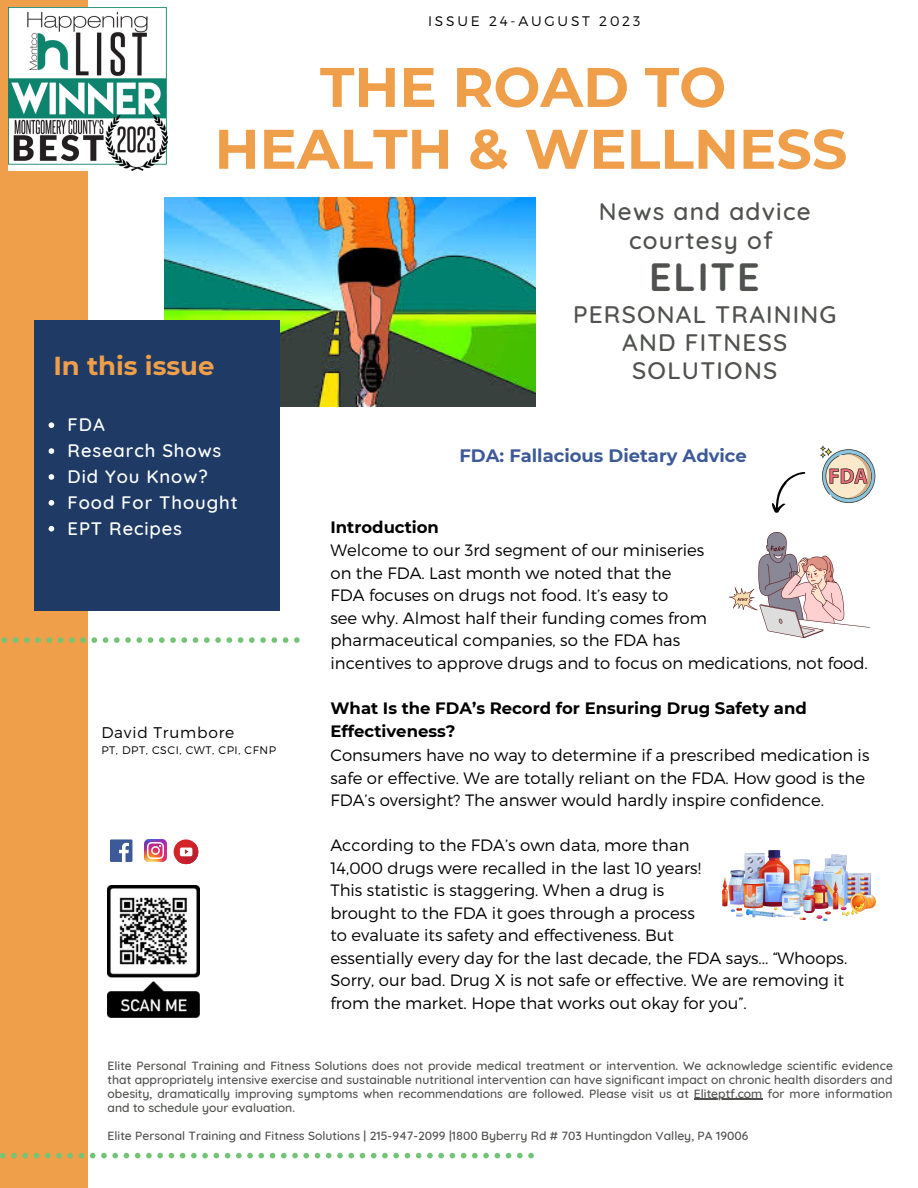
<style>
.page{position:relative;width:918px;height:1188px;background:#fff}
.page>*{position:absolute;margin:0;border:0;box-sizing:border-box;transform-origin:0 0}
.t1{font:700 55.65px "Montserrat";color:#ef9e4a}
.t2{font:700 39.3px "Quicksand";letter-spacing:.05em;color:#4f524e}
.t3{font:700 25.95px "Montserrat";color:#ef9e4a}
.t4{font:500 24.3px/28.2px "Quicksand";letter-spacing:.05em;color:#4f524e;text-align:center}
.t5{font:500 18.45px "Quicksand";letter-spacing:.05em;color:#fefffe}
.t6{font:700 18px "Montserrat";color:#3d5a98}
.t7{font:300 16.5px/22.5px "Montserrat";color:#000}
.t8{font:700 16.5px/23.7px "Montserrat";color:#000}
.t9{font:300 15.45px "Montserrat";letter-spacing:.05em;color:#000}
.t10{font:300 13.8px "Montserrat";letter-spacing:.2em;color:#000}
.t11{font:500 12.15px/14.1px "Quicksand";color:#4f524e;text-align:justify}
.t12{font:300 10.95px "Montserrat";letter-spacing:.05em;color:#000}
</style>
<div class="page">
<div style="left:0;top:0;width:88px;height:1188px;background:#ef9e4a"></div>
<img style="left:164px;top:198px;width:371px;height:208px">
<div style="left:35px;top:320px;width:245px;height:291px;background:#1f3b65"></div>
<svg style="left:1px;top:637px;width:299px;height:6px"></svg>
<div style="left:110px;top:839px;width:22px;height:23px;background:#3d5a98"></div>
<svg style="left:119px;top:843px;width:10px;height:19px"></svg>
<img style="left:144px;top:839px;width:23px;height:23px">
<svg style="left:174px;top:839px;width:24px;height:25px"></svg>
<svg style="left:177px;top:843px;width:22px;height:22px"></svg>
<svg style="left:0;top:1153px;width:534px;height:5px"></svg>
<img style="left:108px;top:886px;width:92px;height:131px">
<img style="left:9px;top:8px;width:158px;height:163px">
<img style="left:730px;top:532px;width:139px;height:105px">
<img style="left:723px;top:851px;width:153px;height:70px">
<svg style="left:820px;top:446px;width:55px;height:57px"></svg>
<svg style="left:772px;top:472px;width:34px;height:41px"></svg>
<hr style="left:694px;top:1099px;width:68px;height:1px;background:#4f524e">
<svg style="left:49px;top:422px;width:5px;height:6px"></svg>
<svg style="left:49px;top:448px;width:5px;height:6px"></svg>
<svg style="left:49px;top:474px;width:5px;height:6px"></svg>
<svg style="left:49px;top:500px;width:5px;height:6px"></svg>
<svg style="left:49px;top:526px;width:5px;height:6px"></svg>
<p class="t10" style="left:428px;top:12px;width:214px">ISSUE 24-AUGUST 2023</p>
<p class="t1" style="left:320px;top:53px;width:408px">THE ROAD TO</p>
<p class="t1" style="left:215px;top:115px;width:634px">HEALTH &amp; WELLNESS</p>
<p class="t3" style="left:53px;top:350px;width:163px">In this issue</p>
<p class="t5" style="left:68px;top:413px;width:39px">FDA</p>
<p class="t5" style="left:68px;top:439px;width:155px">Research Shows</p>
<p class="t5" style="left:68px;top:465px;width:142px">Did You Know?</p>
<p class="t5" style="left:68px;top:491px;width:172px">Food For Thought</p>
<p class="t5" style="left:68px;top:516px;width:116px">EPT Recipes</p>
<p class="t9" style="left:101px;top:722px;width:134px">David Trumbore</p>
<p class="t12" style="left:101px;top:743px;width:176px">PT, DPT, CSCI, CWT, CPI, CFNP</p>
<p class="t4" style="left:599px;top:197px;width:213px">News and advice courtesy of</p>
<p class="t2" style="left:649px;top:252px;width:112px">ELITE</p>
<p class="t4" style="left:573px;top:300px;width:265px">PERSONAL TRAINING<br>AND FITNESS<br>SOLUTIONS</p>
<p class="t6" style="left:459px;top:444px;width:289px">FDA: Fallacious Dietary Advice</p>
<p class="t8" style="left:330px;top:515px;width:110px">Introduction</p>
<p class="t7" style="left:330px;top:538px;width:375px">Welcome to our 3rd segment of our miniseries</p>
<p class="t7" style="left:330px;top:561px;width:342px">on the FDA. Last month we noted that the</p>
<p class="t7" style="left:330px;top:583px;width:339px">FDA focuses on drugs not food. It’s easy to</p>
<p class="t7" style="left:330px;top:606px;width:378px">see why. Almost half their funding comes from</p>
<p class="t7" style="left:330px;top:628px;width:351px">pharmaceutical companies, so the FDA has</p>
<p class="t7" style="left:330px;top:651px;width:539px">incentives to approve drugs and to focus on medications, not food.</p>
<p class="t8" style="left:330px;top:696px;width:478px">What Is the FDA’s Record for Ensuring Drug Safety and<br>Effectiveness?</p>
<p class="t7" style="left:330px;top:743px;width:541px">Consumers have no way to determine if a prescribed medication is safe or effective. We are totally reliant on the FDA. How good is the<br>FDA’s oversight? The answer would hardly inspire confidence.</p>
<p class="t7" style="left:330px;top:833px;width:360px">According to the FDA’s own data, more than</p>
<p class="t7" style="left:330px;top:856px;width:372px">14,000 drugs were recalled in the last 10 years!</p>
<p class="t7" style="left:330px;top:878px;width:335px">This statistic is staggering. When a drug is</p>
<p class="t7" style="left:330px;top:901px;width:366px">brought to the FDA it goes through a process</p>
<p class="t7" style="left:330px;top:923px;width:345px">to evaluate its safety and effectiveness. But</p>
<p class="t7" style="left:330px;top:946px;width:518px">essentially every day for the last decade, the FDA says... “Whoops.<br>Sorry, our bad. Drug X is not safe or effective. We are removing it from the market. Hope that works out okay for you”.</p>
<p class="t11" style="left:108px;top:1058px;width:787px">Elite Personal Training and Fitness Solutions does not provide medical treatment or intervention. We acknowledge scientific evidence that appropriately intensive exercise and sustainable nutritional intervention can have significant impact on chronic health disorders and obesity, dramatically improving symptoms when recommendations are followed. Please visit us at Eliteptf.com for more information and to schedule your evaluation.</p>
<p class="t11" style="left:108px;top:1129px;width:642px">Elite Personal Training and Fitness Solutions | 215-947-2099 |1800 Byberry Rd # 703 Huntingdon Valley, PA 19006</p>
</div>
